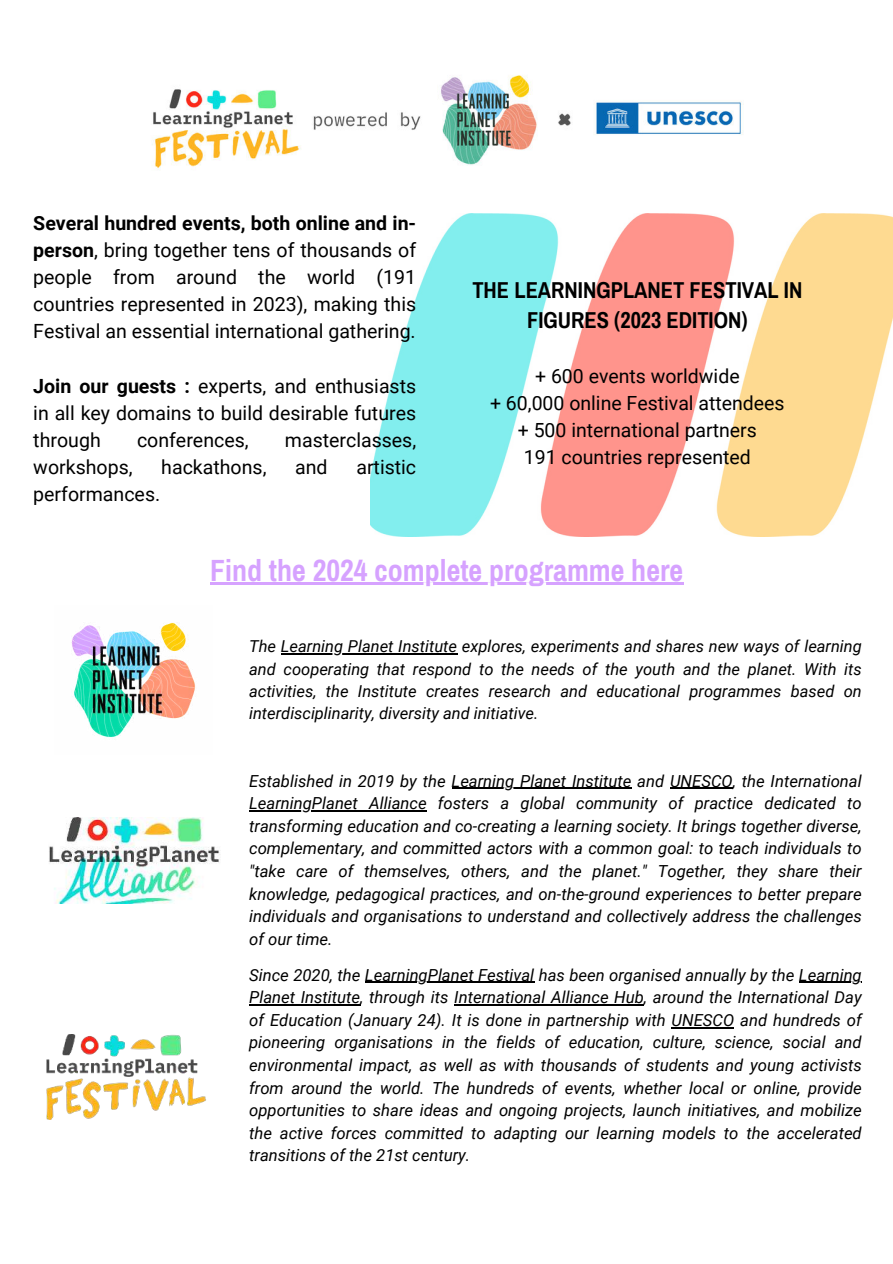
<style>
.page{position:relative;width:893px;height:1264px;background:#fff}
.page>*{position:absolute;margin:0;border:0;box-sizing:border-box;transform-origin:0 0}
.t1{font:700 30px "Archivo Narrow";color:#d6a2ff}
.t2{font:700 22.5px/30.3px "Archivo Narrow";color:#000;text-align:center}
.t3{font:19.5px/27px "Roboto";color:#000;text-align:justify}
.t4{font:italic 16.65px/22.5px "Roboto";color:#000;text-align:justify}
.t5{font:italic 16.5px/22.4px "Roboto";color:#000;text-align:justify}
.s1{font-weight:700}
</style>
<div class="page">
<img style="left:152px;top:75px;width:592px;height:94px">
<img style="left:370px;top:213px;width:522px;height:323px">
<img style="left:48px;top:817px;width:172px;height:86px">
<hr style="left:451px;top:787px;width:180px;height:2px;background:#000">
<hr style="left:670px;top:787px;width:62px;height:2px;background:#000">
<hr style="left:249px;top:810px;width:177px;height:1px;background:#000">
<img style="left:71px;top:622px;width:125px;height:116px">
<hr style="left:281px;top:653px;width:176px;height:1px;background:#000">
<hr style="left:210px;top:582px;width:473px;height:3px;background:#d6a2ff">
<img style="left:46px;top:1034px;width:160px;height:85px">
<hr style="left:365px;top:981px;width:169px;height:2px;background:#000">
<hr style="left:798px;top:981px;width:63px;height:2px;background:#000">
<hr style="left:249px;top:1004px;width:111px;height:1px;background:#000">
<hr style="left:454px;top:1004px;width:190px;height:1px;background:#000">
<hr style="left:671px;top:1027px;width:63px;height:1px;background:#000">
<p class="t3" style="left:33px;top:209px;width:384px"><span class="s1">Several hundred events, both online and in&shy;person</span>, bring together tens of thousands of people from around the world (191 countries represented in 2023), making this Festival an essential international gathering.</p>
<p class="t3" style="left:33px;top:371px;width:384px"><span class="s1">Join our guests :</span> experts, and enthusiasts in all key domains to build desirable futures through</p>
<p class="t3" style="left:137px;top:425px;width:113px">conferences,</p>
<p class="t3" style="left:285px;top:425px;width:133px">masterclasses,</p>
<p class="t3" style="left:33px;top:452px;width:101px">workshops,</p>
<p class="t3" style="left:161px;top:452px;width:107px">hackathons,</p>
<p class="t3" style="left:295px;top:452px;width:34px">and</p>
<p class="t3" style="left:356px;top:452px;width:61px">artistic</p>
<p class="t3" style="left:33px;top:479px;width:128px">performances.</p>
<h2 class="t2" style="left:472px;top:275px;width:331px">THE LEARNINGPLANET FESTIVAL IN<br>FIGURES (2023 EDITION)</h2>
<p class="t3" style="left:490px;top:362px;width:296px;text-align:center">+ 600 events worldwide<br>+ 60,000 online Festival attendees + 500 international partners<br>191 countries represented</p>
<h1 class="t1" style="left:210px;top:552px;width:474px">Find the 2024 complete programme here</h1>
<p class="t5" style="left:249px;top:634px;width:614px">The Learning Planet Institute explores, experiments and shares new ways of learning and cooperating that respond to the needs of the youth and the planet. With its activities, the Institute creates research and educational programmes based on interdisciplinarity, diversity and initiative.</p>
<p class="t4" style="left:249px;top:769px;width:614px">Established in 2019 by the Learning Planet Institute and UNESCO, the International LearningPlanet Alliance fosters a global community of practice dedicated to transforming education and co-creating a learning society. It brings together diverse, complementary, and committed actors with a common goal: to teach individuals to "take care of themselves, others, and the planet." Together, they share their knowledge, pedagogical practices, and on-the-ground experiences to better prepare individuals and organisations to understand and collectively address the challenges of our time.</p>
<p class="t4" style="left:249px;top:962px;width:614px">Since 2020, the LearningPlanet Festival has been organised annually by the Learning Planet Institute, through its International Alliance Hub, around the International Day of Education (January 24). It is done in partnership with UNESCO and hundreds of pioneering organisations in the fields of education, culture, science, social and environmental impact, as well as with thousands of students and young activists from around the world. The hundreds of events, whether local or online, provide opportunities to share ideas and ongoing projects, launch initiatives, and mobilize the active forces committed to adapting our learning models to the accelerated transitions of the 21st century.</p>
</div>
